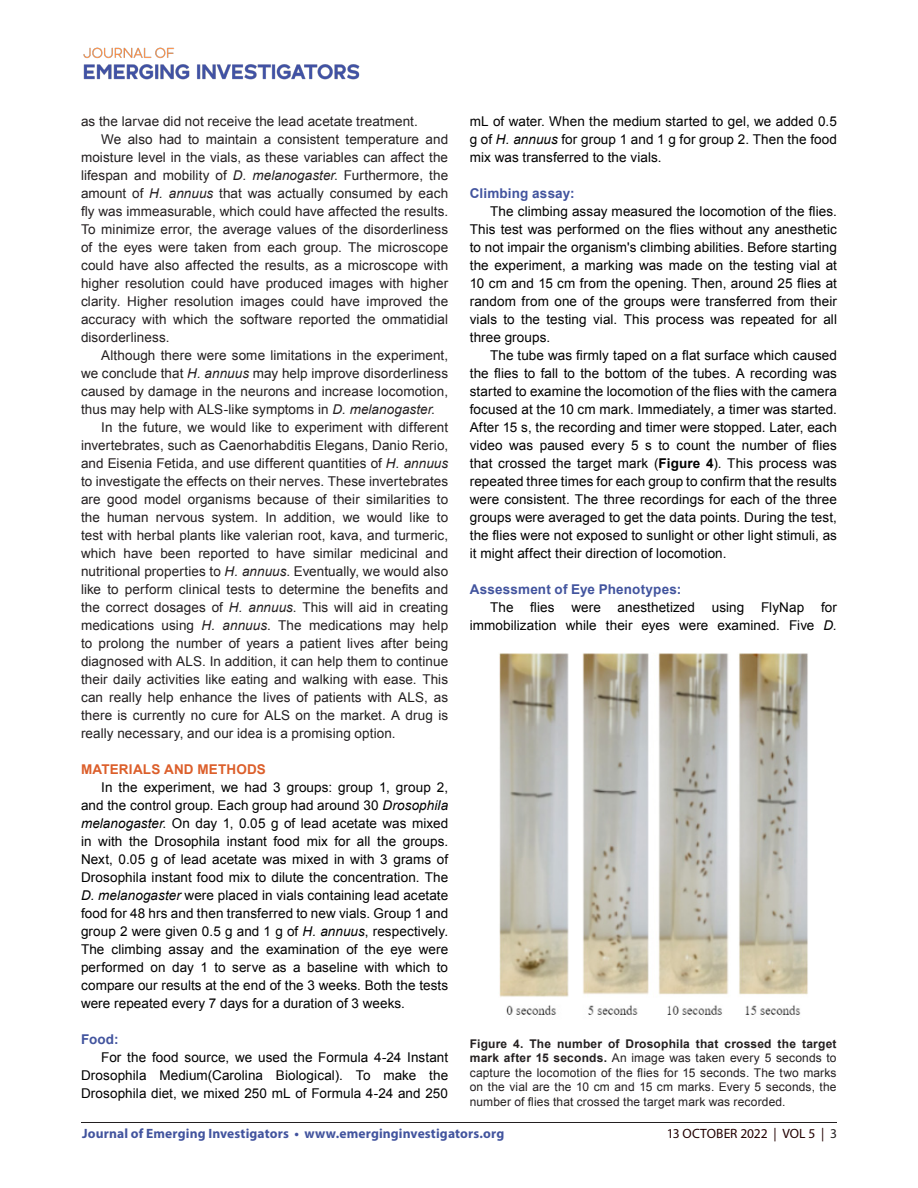
<style>
.page{position:relative;width:918px;height:1188px;background:#fff}
.page>*{position:absolute;margin:0;border:0;box-sizing:border-box;transform-origin:0 0}
.t1{font:13.5px/18px "Arial";letter-spacing:.005em;color:#000;text-align:justify}
.t2{font:13.5px/18px "Arial";letter-spacing:.005em;color:#231f20;text-align:justify}
.t3{font:700 13.5px "Myriad Pro";letter-spacing:.01em;color:#42549e}
.t4{font:700 13.5px "Arial";letter-spacing:.01em;color:#42549e}
.t5{font:13.5px "Myriad Pro";color:#230000}
.t6{font:700 13.5px "Arial";letter-spacing:.015em;color:#dc5f2b}
.t7{font:12px/14.4px "Arial";letter-spacing:.01em;color:#231f20;text-align:justify}
.s1{font-style:italic}
.s2{font-weight:700}
.s3{color:#231f20}
</style>
<div class="page">
<hr style="left:81px;top:1122px;width:756px;height:1px;background:#231f20">
<img style="left:83px;top:47px;width:277px;height:33px">
<img style="left:499px;top:653px;width:309px;height:362px">
<p class="t2" style="left:81px;top:112px;width:338px">as the larvae did not receive the lead acetate treatment.</p>
<p class="t2" style="left:81px;top:130px;width:369px;text-indent:20px">We also had to maintain a consistent temperature and moisture level in the vials, as these variables can affect the lifespan and mobility of <span class="s1">D. melanogaster</span>. Furthermore, the amount of <span class="s1">H. annuus</span> that was actually consumed by each fly was immeasurable, which could have affected the results.<br>To minimize error, the average values of the disorderliness of the eyes were taken from each group. The microscope could have also affected the results, as a microscope with higher resolution could have produced images with higher clarity. Higher resolution images could have improved the accuracy with which the software reported the ommatidial disorderliness.</p>
<p class="t2" style="left:81px;top:346px;width:369px;text-indent:20px">Although there were some limitations in the experiment, we conclude that <span class="s1">H. annuus</span> may help improve disorderliness caused by damage in the neurons and increase locomotion, thus may help with ALS-like symptoms in <span class="s1">D. melanogaster</span>.</p>
<p class="t2" style="left:81px;top:418px;width:369px;text-indent:20px">In the future, we would like to experiment with different invertebrates, such as Caenorhabditis Elegans, Danio Rerio, and Eisenia Fetida, and use different quantities of <span class="s1">H. annuus </span>to investigate the effects on their nerves. These invertebrates are good model organisms because of their similarities to the human nervous system. In addition, we would like to test with herbal plants like valerian root, kava, and turmeric, which have been reported to have similar medicinal and nutritional properties to <span class="s1">H. annuus</span>. Eventually, we would also like to perform clinical tests to determine the benefits and the correct dosages of <span class="s1">H. annuus</span>. This will aid in creating medications using <span class="s1">H. annuus</span>. The medications may help to prolong the number of years a patient lives after being diagnosed with ALS. In addition, it can help them to continue their daily activities like eating and walking with ease. This can really help enhance the lives of patients with ALS, as there is currently no cure for ALS on the market. A drug is really necessary, and our idea is a promising option.</p>
<p class="t6" style="left:81px;top:760px;width:186px">MATERIALS AND METHODS</p>
<p class="t1" style="left:81px;top:778px;width:369px;text-indent:20px">In the experiment, we had 3 groups: group 1, group 2, and the control group. Each group had around 30 <span class="s1">Drosophila melanogaster</span>. On day 1, 0.05 g of lead acetate was mixed in with the Drosophila instant food mix for all the groups.<br>Next, 0.05 g of lead acetate was mixed in with 3 grams of Drosophila instant food mix to dilute the concentration. The <span class="s1">D. melanogaster</span> were placed in vials containing lead acetate food for 48 hrs and then transferred to new vials. Group 1 and group 2 were given 0.5 g and 1 g of <span class="s1">H. annuus</span>, respectively.<br>The climbing assay and the examination of the eye were performed on day 1 to serve as a baseline with which to compare our results at the end of the 3 weeks. Both the tests were repeated every 7 days for a duration of 3 weeks.</p>
<p class="t4" style="left:81px;top:1030px;width:39px">Food:</p>
<p class="t1" style="left:81px;top:1048px;width:369px;text-indent:20px">For the food source, we used the Formula 4-24 Instant Drosophila Medium(Carolina Biological). To make the Drosophila diet, we mixed 250 mL of Formula 4-24 and 250</p>
<p class="t1" style="left:470px;top:112px;width:369px">mL of water. When the medium started to gel, we added 0.5 g of <span class="s1">H. annuus</span> for group 1 and 1 g for group 2. Then the food mix was transferred to the vials.</p>
<p class="t4" style="left:470px;top:184px;width:106px">Climbing assay:</p>
<p class="t1" style="left:470px;top:202px;width:369px;text-indent:20px">The climbing assay measured the locomotion of the flies.<br>This test was performed on the flies without any anesthetic to not impair the organism's climbing abilities. Before starting the experiment, a marking was made on the testing vial at 10 cm and 15 cm from the opening. Then, around 25 flies at random from one of the groups were transferred from their vials to the testing vial. This process was repeated for all three groups.</p>
<p class="t1" style="left:470px;top:346px;width:369px;text-indent:20px">The tube was firmly taped on a flat surface which caused the flies to fall to the bottom of the tubes. A recording was started to examine the locomotion of the flies with the camera focused at the 10 cm mark. Immediately, a timer was started.<br>After 15 s, the recording and timer were stopped. Later, each video was paused every 5 s to count the number of flies that crossed the target mark (<span class="s2">Figure 4</span>). This process was repeated three times for each group to confirm that the results were consistent. The three recordings for each of the three groups were averaged to get the data points. During the test, the flies were not exposed to sunlight or other light stimuli, as it might affect their direction of locomotion.</p>
<p class="t4" style="left:470px;top:580px;width:213px">Assessment of Eye Phenotypes:</p>
<p class="t1" style="left:470px;top:598px;width:369px;text-align:right">The flies were anesthetized using FlyNap for immobilization while their eyes were examined. Five <span class="s1">D.</span></p>
<p class="t7" style="left:470px;top:1037px;width:368px"><span class="s2">Figure 4. The number of Drosophila that crossed the target mark after 15 seconds.</span> An image was taken every 5 seconds to capture the locomotion of the flies for 15 seconds. The two marks on the vial are the 10 cm and 15 cm marks. Every 5 seconds, the number of flies that crossed the target mark was recorded.</p>
<p class="t3" style="left:82px;top:1125px;width:424px">Journal of Emerging Investigators • www.emerginginvestigators.org</p>
<p class="t5" style="left:667px;top:1125px;width:172px">13 OCTOBER 2022 | VOL 5 | <span class="s3">3</span></p>
</div>
